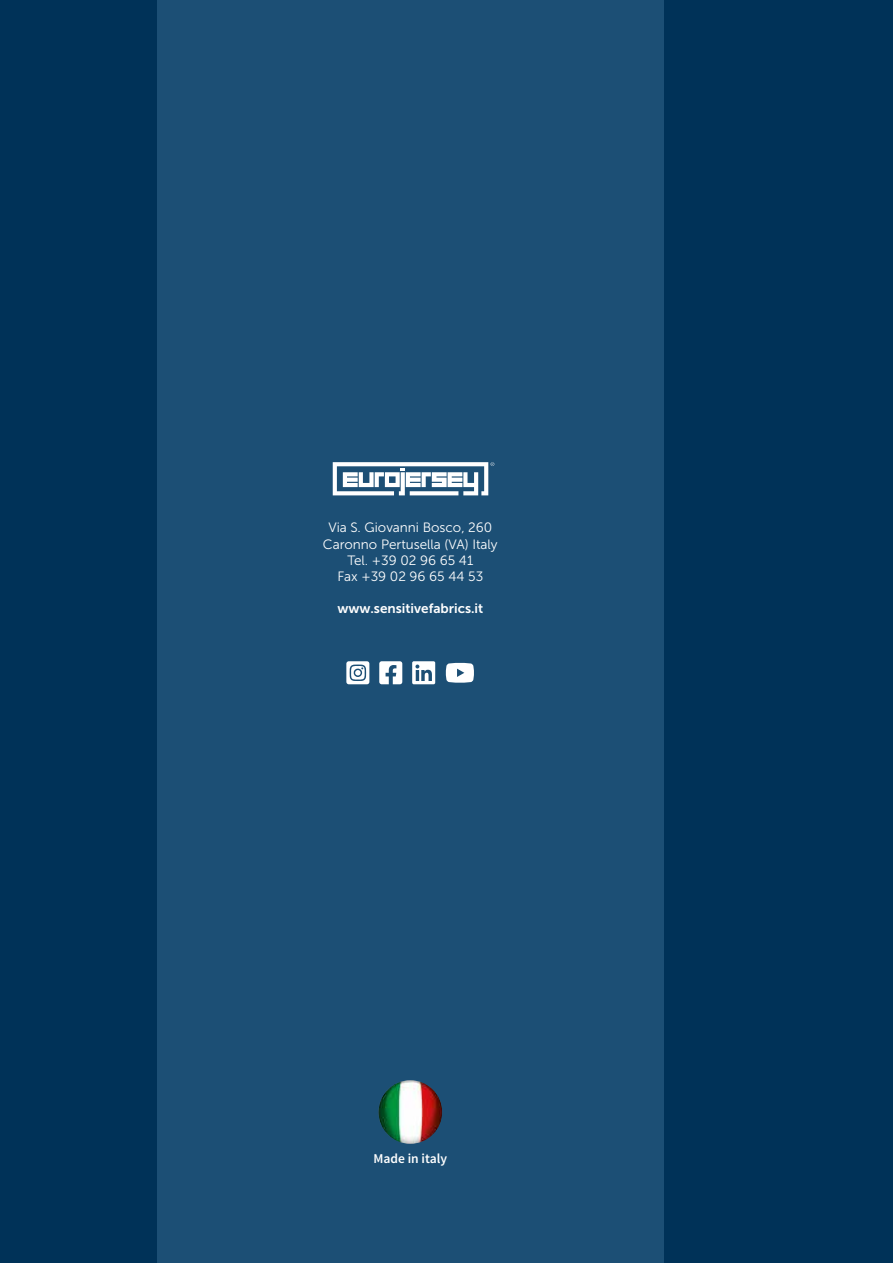
<style>
.page{position:relative;width:893px;height:1263px;background:#003258}
.page>*{position:absolute;margin:0;border:0;box-sizing:border-box;transform-origin:0 0}
.t1{font:13.5px/16.2px "Museo Sans 300";color:#fff;text-align:center}
.t2{font:13.5px "Museo Sans 700";color:#fff}
.t3{font:600 13.5px "Source Sans Pro";color:#fff}
</style>
<div class="page">
<div style="left:157px;top:0;width:506px;height:1263px;background:#1c4f75"></div>
<svg style="left:346px;top:661px;width:128px;height:23px"></svg>
<img style="left:379px;top:1080px;width:63px;height:64px;border-radius:32px">
<svg style="left:333px;top:462px;width:161px;height:33px"></svg>
<p class="t1" style="left:323px;top:520px;width:176px">Via S. Giovanni Bosco, 260<br>Caronno Pertusella (VA) Italy<br>Tel. +39 02 96 65 41<br>Fax +39 02 96 65 44 53</p>
<p class="t2" style="left:337px;top:601px;width:147px">www.sensitivefabrics.it</p>
<p class="t3" style="left:373px;top:1149px;width:75px">Made in italy</p>
</div>
